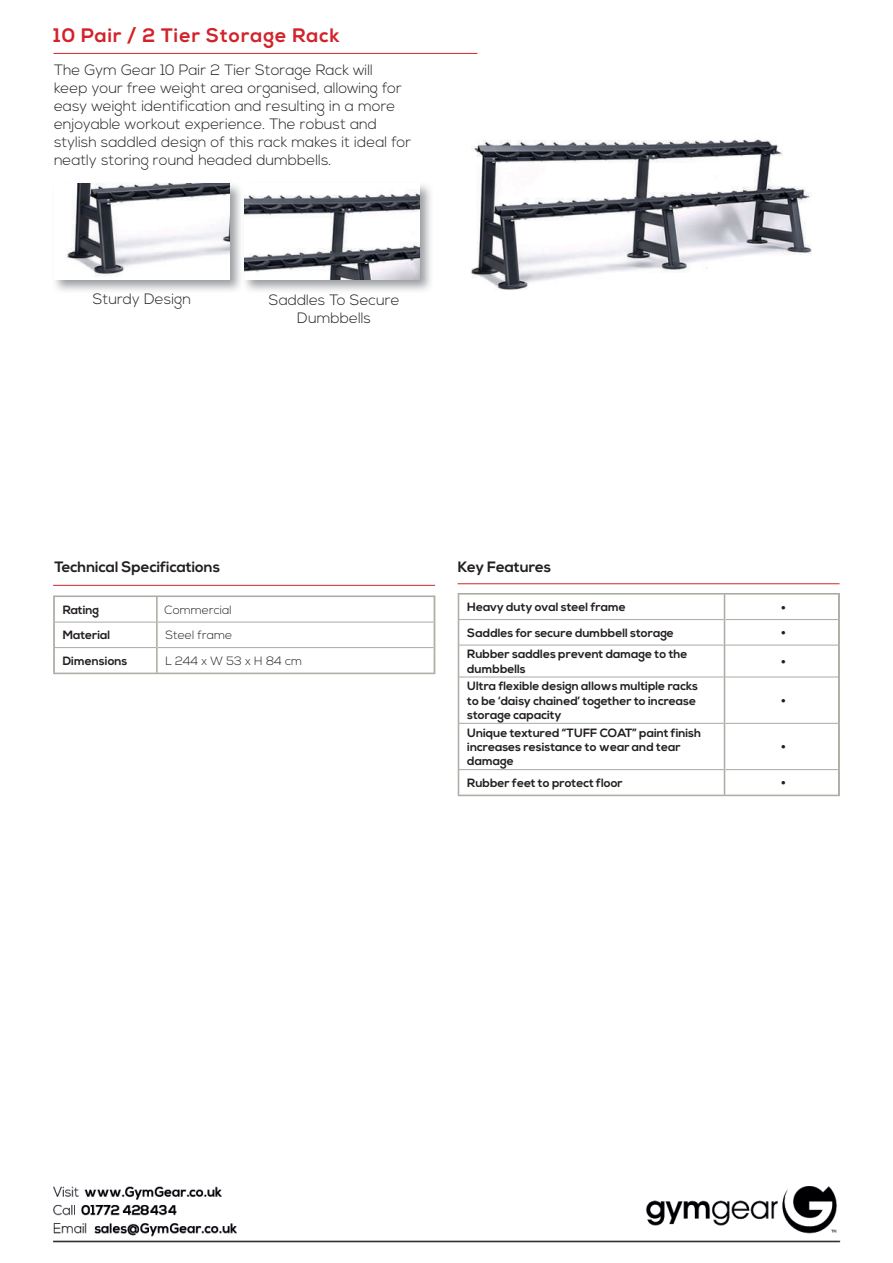
<style>
.page{position:relative;width:893px;height:1263px;background:#fff}
.page>*{position:absolute;margin:0;border:0;box-sizing:border-box;transform-origin:0 0}
.t1{font:700 19.5px "Nexa";letter-spacing:.05em;color:#d3222a}
.t2{font:300 18px "Nexa";color:#231f20}
.t3{font:300 15px/18px "Nexa";color:#231f20}
.t4{font:700 15px "Nexa";color:#231f20}
.t5{font:700 12px/14.4px "Nexa";color:#231f20}
.t6{font:300 12px "Nexa";color:#231f20}
</style>
<div class="page">
<img style="left:53px;top:1186px;width:788px;height:57px">
<hr style="left:458px;top:583px;width:381px;height:1px;background:#d3222a">
<hr style="left:458px;top:619px;width:266px;height:1px;background:#a6aca1">
<hr style="left:725px;top:619px;width:113px;height:1px;background:#a6aca1">
<hr style="left:458px;top:645px;width:266px;height:1px;background:#a6aca1">
<hr style="left:725px;top:645px;width:113px;height:1px;background:#a6aca1">
<hr style="left:458px;top:677px;width:266px;height:1px;background:#a6aca1">
<hr style="left:725px;top:677px;width:113px;height:1px;background:#a6aca1">
<hr style="left:458px;top:723px;width:266px;height:1px;background:#a6aca1">
<hr style="left:725px;top:723px;width:113px;height:1px;background:#a6aca1">
<hr style="left:458px;top:769px;width:266px;height:1px;background:#a6aca1">
<hr style="left:725px;top:769px;width:113px;height:1px;background:#a6aca1">
<svg style="left:724px;top:595px;width:1px;height:50px"></svg>
<hr style="left:724px;top:645px;width:1px;height:32px;background:#a6aca1">
<hr style="left:724px;top:677px;width:1px;height:46px;background:#a6aca1">
<hr style="left:724px;top:723px;width:1px;height:47px;background:#a6aca1">
<svg style="left:724px;top:770px;width:1px;height:24px"></svg>
<div style="left:458px;top:593px;width:381px;height:203px;border:1px solid #a6aca1"></div>
<img style="left:471px;top:139px;width:341px;height:151px">
<hr style="left:54px;top:53px;width:423px;height:1px;background:#d3222a">
<img style="left:55px;top:183px;width:186px;height:108px">
<img style="left:55px;top:184px;width:174px;height:95px">
<img style="left:245px;top:185px;width:186px;height:106px">
<img style="left:244px;top:185px;width:175px;height:94px">
<hr style="left:53px;top:585px;width:382px;height:1px;background:#d3222a">
<hr style="left:54px;top:622px;width:102px;height:1px;background:#a6aca1">
<hr style="left:158px;top:622px;width:276px;height:1px;background:#a6aca1">
<hr style="left:54px;top:647px;width:102px;height:1px;background:#a6aca1">
<hr style="left:158px;top:647px;width:276px;height:1px;background:#a6aca1">
<hr style="left:156px;top:597px;width:2px;height:25px;background:#a6aca1">
<hr style="left:156px;top:622px;width:2px;height:26px;background:#a6aca1">
<hr style="left:156px;top:648px;width:2px;height:25px;background:#a6aca1">
<div style="left:54px;top:596px;width:381px;height:78px;border:1px solid #a6aca1"></div>
<h1 class="t1" style="left:54px;top:24px;width:288px">10 Pair / 2 Tier Storage Rack</h1>
<p class="t3" style="left:54px;top:61px;width:359px">The Gym Gear 10 Pair 2 Tier Storage Rack will<br>keep your free weight area organised, allowing for easy weight identification and resulting in a more enjoyable workout experience. The robust and stylish saddled design of this rack makes it ideal for neatly storing round headed dumbbells.</p>
<p class="t3" style="left:93px;top:291px;width:100px">Sturdy Design</p>
<p class="t3" style="left:269px;top:292px;width:132px;text-align:center">Saddles To Secure<br>Dumbbells</p>
<p class="t4" style="left:55px;top:558px;width:167px">Technical Specifications</p>
<p class="t5" style="left:63px;top:603px;width:38px">Rating</p>
<p class="t6" style="left:164px;top:603px;width:69px">Commercial</p>
<p class="t5" style="left:63px;top:628px;width:49px">Material</p>
<p class="t6" style="left:165px;top:628px;width:68px">Steel frame</p>
<p class="t5" style="left:63px;top:654px;width:66px">Dimensions</p>
<p class="t6" style="left:165px;top:654px;width:138px">L 244 x W 53 x H 84 cm</p>
<p class="t4" style="left:458px;top:558px;width:95px">Key Features</p>
<p class="t5" style="left:467px;top:600px;width:160px">Heavy duty oval steel frame</p>
<h2 class="t2" style="left:781px;top:597px;width:7px">•</h2>
<p class="t5" style="left:467px;top:626px;width:208px">Saddles for secure dumbbell storage</p>
<h2 class="t2" style="left:781px;top:622px;width:7px">•</h2>
<p class="t5" style="left:467px;top:647px;width:222px">Rubber saddles prevent damage to the dumbbells</p>
<h2 class="t2" style="left:781px;top:651px;width:7px">•</h2>
<p class="t5" style="left:467px;top:679px;width:232px">Ultra flexible design allows multiple racks to be ‘daisy chained’ together to increase storage capacity</p>
<h2 class="t2" style="left:781px;top:690px;width:7px">•</h2>
<p class="t5" style="left:467px;top:726px;width:235px">Unique textured “TUFF COAT” paint finish increases resistance to wear and tear damage</p>
<h2 class="t2" style="left:781px;top:737px;width:7px">•</h2>
<p class="t5" style="left:467px;top:776px;width:157px">Rubber feet to protect floor</p>
<h2 class="t2" style="left:781px;top:773px;width:7px">•</h2>
</div>
